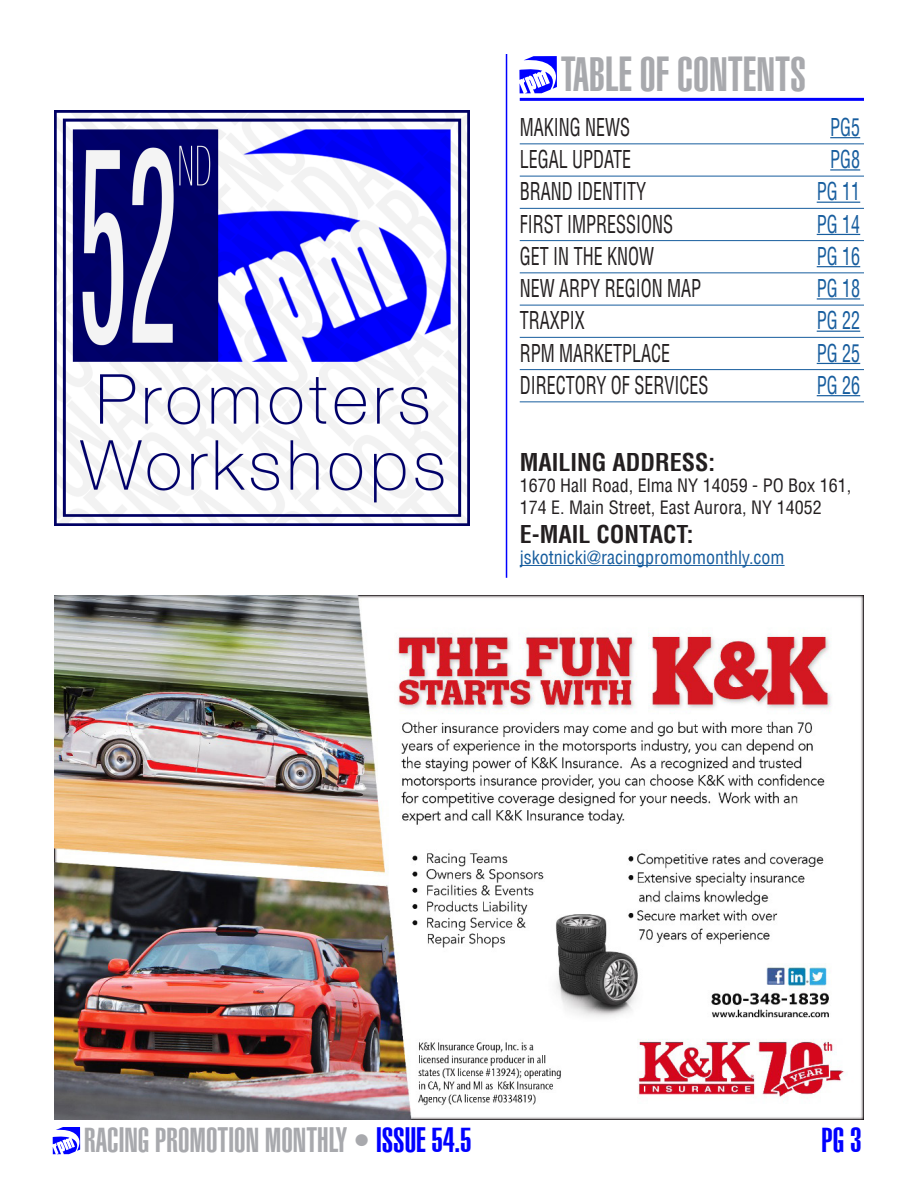
<style>
.page{position:relative;width:918px;height:1188px;background:#fff}
.page>*{position:absolute;margin:0;border:0;box-sizing:border-box;transform-origin:0 0}
.HEADER_TEXT{font:900 extra-condensed 48px "Helvetica";color:#a8a9ad}
.t1{font:900 extra-condensed 34.5px "Helvetica";color:#a8a9ad}
.t2{font:900 extra-condensed 34.5px "Helvetica";color:#00f}
.t3{font:condensed 24px "Helvetica";color:#231f20;scale:.75 1}
.t4{font:condensed 24px "Helvetica";color:#175d9e;scale:.75 1}
.Paragraph_Style_2{font:700 condensed 24px "Helvetica";color:#231f20}
.t5{font:condensed 18px/21.6px "Helvetica";color:#231f20}
.t6{font:condensed 18px "Helvetica";color:#175d9e}
.s1{color:#00f}
</style>
<div class="page">
<svg style="left:53px;top:1127px;width:27px;height:27px"></svg>
<img style="left:54px;top:596px;width:810px;height:524px">
<hr style="left:520px;top:143px;width:344px;height:1px;background:#175d9e">
<hr style="left:830px;top:137px;width:30px;height:1px;background:#175d9e">
<hr style="left:520px;top:176px;width:344px;height:1px;background:#175d9e">
<hr style="left:830px;top:169px;width:30px;height:2px;background:#175d9e">
<hr style="left:520px;top:208px;width:344px;height:1px;background:#175d9e">
<hr style="left:817px;top:202px;width:43px;height:1px;background:#175d9e">
<hr style="left:520px;top:240px;width:344px;height:1px;background:#175d9e">
<hr style="left:817px;top:234px;width:43px;height:1px;background:#175d9e">
<hr style="left:520px;top:272px;width:344px;height:1px;background:#175d9e">
<hr style="left:817px;top:266px;width:43px;height:1px;background:#175d9e">
<hr style="left:520px;top:305px;width:344px;height:1px;background:#175d9e">
<hr style="left:817px;top:298px;width:43px;height:2px;background:#175d9e">
<hr style="left:520px;top:337px;width:344px;height:1px;background:#175d9e">
<hr style="left:817px;top:331px;width:43px;height:1px;background:#175d9e">
<hr style="left:520px;top:369px;width:344px;height:1px;background:#175d9e">
<hr style="left:817px;top:363px;width:43px;height:1px;background:#175d9e">
<hr style="left:520px;top:401px;width:344px;height:1px;background:#175d9e">
<hr style="left:817px;top:395px;width:43px;height:1px;background:#175d9e">
<svg style="left:520px;top:57px;width:37px;height:36px"></svg>
<hr style="left:520px;top:98px;width:344px;height:3px;background:#00f">
<hr style="left:506px;top:54px;width:1px;height:524px;background:#00f">
<hr style="left:520px;top:565px;width:265px;height:1px;background:#175d9e">
<img style="left:54px;top:110px;width:415px;height:415px">
<p class="HEADER_TEXT" style="left:561px;top:53px;width:247px">TABLE OF CONTENTS</p>
<p class="t3" style="left:520px;top:116px;width:149px">MAKING NEWS</p>
<p class="t4" style="left:830px;top:116px;width:42px">PG5</p>
<p class="t3" style="left:520px;top:148px;width:150px">LEGAL UPDATE</p>
<p class="t4" style="left:830px;top:148px;width:42px">PG8</p>
<p class="t3" style="left:520px;top:180px;width:170px">BRAND IDENTITY</p>
<p class="t4" style="left:817px;top:180px;width:60px">PG 11</p>
<p class="t3" style="left:520px;top:213px;width:206px">FIRST IMPRESSIONS</p>
<p class="t4" style="left:817px;top:213px;width:60px">PG 14</p>
<p class="t3" style="left:520px;top:245px;width:181px">GET IN THE KNOW</p>
<p class="t4" style="left:817px;top:245px;width:60px">PG 16</p>
<p class="t3" style="left:520px;top:277px;width:244px">NEW ARPY REGION MAP</p>
<p class="t4" style="left:817px;top:277px;width:60px">PG 18</p>
<p class="t3" style="left:520px;top:309px;width:88px">TRAXPIX</p>
<p class="t4" style="left:817px;top:309px;width:60px">PG 22</p>
<p class="t3" style="left:520px;top:342px;width:202px">RPM MARKETPLACE</p>
<p class="t4" style="left:817px;top:342px;width:60px">PG 25</p>
<p class="t3" style="left:520px;top:374px;width:253px">DIRECTORY OF SERVICES</p>
<p class="t4" style="left:817px;top:374px;width:60px">PG 26</p>
<p class="Paragraph_Style_2" style="left:520px;top:450px;width:197px">MAILING ADDRESS:</p>
<p class="t5" style="left:520px;top:476px;width:333px">1670 Hall Road, Elma NY 14059 - PO Box 161,<br>174 E. Main Street, East Aurora, NY 14052</p>
<p class="Paragraph_Style_2" style="left:520px;top:522px;width:175px">E-MAIL CONTACT:</p>
<p class="t6" style="left:520px;top:549px;width:266px">jskotnicki@racingpromomonthly.com</p>
<h2 class="t1" style="left:84px;top:1124px;width:389px">RACING PROMOTION MONTHLY • <span class="s1">ISSUE 54.5</span></h2>
<h2 class="t2" style="left:821px;top:1124px;width:42px">PG 3</h2>
</div>
